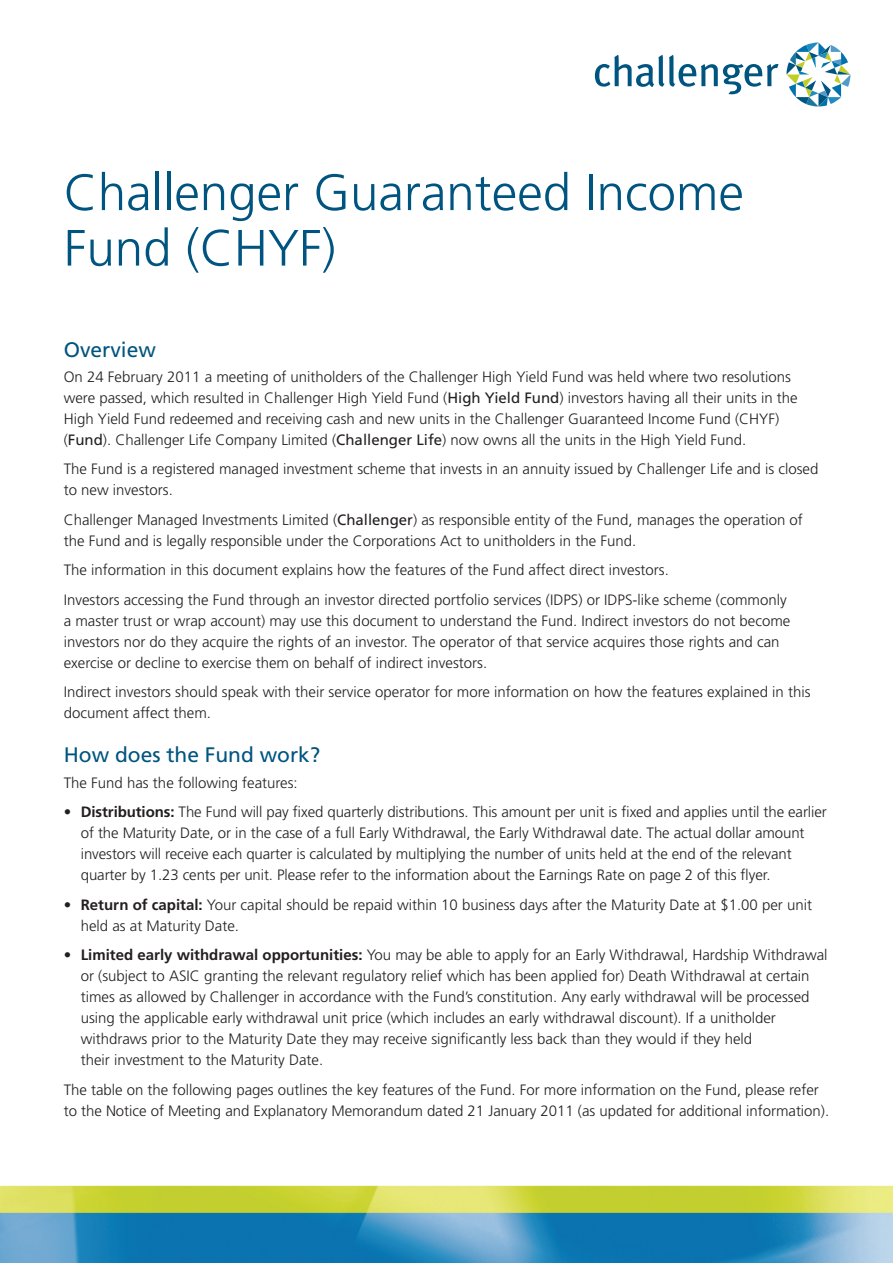
<style>
.page{position:relative;width:893px;height:1263px;background:#fff}
.page>*{position:absolute;margin:0;border:0;box-sizing:border-box;transform-origin:0 0}
.Main_Heading{font:300 51px/55.5px "Frutiger";color:#005480}
.Subhead_-_Level_1{font:21px "Frutiger";color:#005480}
.Body_Text{font:300 15px/21px "Frutiger";color:#231f20}
.Body_Text_with_Bulle{font:300 15px/21px "Frutiger";color:#231f20}
.s1{font-weight:400}
.s2{font-weight:700}
</style>
<div class="page">
<svg style="left:595px;top:55px;width:183px;height:39px"></svg>
<svg style="left:786px;top:43px;width:64px;height:63px"></svg>
<img style="left:0;top:1185px;width:893px;height:78px">
<p class="Main_Heading" style="left:64px;top:165px;width:682px">Challenger Guaranteed Income<br>Fund (CHYF)</p>
<p class="Subhead_-_Level_1" style="left:64px;top:337px;width:94px">Overview</p>
<p class="Body_Text" style="left:64px;top:366px;width:735px">On 24 February 2011 a meeting of unitholders of the Challenger High Yield Fund was held where two resolutions were passed, which resulted in Challenger High Yield Fund (<span class="s1">High Yield Fund</span>) investors having all their units in the High Yield Fund redeemed and receiving cash and new units in the Challenger Guaranteed Income Fund (CHYF) (<span class="s1">Fund</span>). Challenger Life Company Limited (<span class="s1">Challenger Life</span>) now owns all the units in the High Yield Fund.</p>
<p class="Body_Text" style="left:64px;top:459px;width:756px">The Fund is a registered managed investment scheme that invests in an annuity issued by Challenger Life and is closed to new investors.</p>
<p class="Body_Text" style="left:64px;top:509px;width:741px">Challenger Managed Investments Limited (<span class="s1">Challenger</span>) as responsible entity of the Fund, manages the operation of the Fund and is legally responsible under the Corporations Act to unitholders in the Fund.</p>
<p class="Body_Text" style="left:64px;top:560px;width:607px">The information in this document explains how the features of the Fund affect direct investors.</p>
<p class="Body_Text" style="left:64px;top:589px;width:728px">Investors accessing the Fund through an investor directed portfolio services (IDPS) or IDPS-like scheme (commonly a master trust or wrap account) may use this document to understand the Fund. Indirect investors do not become investors nor do they acquire the rights of an investor. The operator of that service acquires those rights and can exercise or decline to exercise them on behalf of indirect investors.</p>
<p class="Body_Text" style="left:64px;top:682px;width:748px">Indirect investors should speak with their service operator for more information on how the features explained in this document affect them.</p>
<p class="Subhead_-_Level_1" style="left:64px;top:743px;width:258px">How does the Fund work?</p>
<p class="Body_Text" style="left:64px;top:772px;width:235px">The Fund has the following features:</p>
<p class="Body_Text_with_Bulle" style="left:81px;top:801px;width:747px;text-indent:-17px"><span class="s2">• Distributions:</span> The Fund will pay fixed quarterly distributions. This amount per unit is fixed and applies until the earlier of the Maturity Date, or in the case of a full Early Withdrawal, the Early Withdrawal date. The actual dollar amount investors will receive each quarter is calculated by multiplying the number of units held at the end of the relevant quarter by 1.23 cents per unit. Please refer to the information about the Earnings Rate on page 2 of this flyer.</p>
<p class="Body_Text_with_Bulle" style="left:81px;top:894px;width:733px;text-indent:-17px"><span class="s2">• Return of capital:</span> Your capital should be repaid within 10 business days after the Maturity Date at $1.00 per unit held as at Maturity Date.</p>
<p class="Body_Text_with_Bulle" style="left:81px;top:944px;width:748px;text-indent:-17px"><span class="s2">• Limited early withdrawal opportunities:</span> You may be able to apply for an Early Withdrawal, Hardship Withdrawal or (subject to ASIC granting the relevant regulatory relief which has been applied for) Death Withdrawal at certain times as allowed by Challenger in accordance with the Fund’s constitution. Any early withdrawal will be processed using the applicable early withdrawal unit price (which includes an early withdrawal discount). If a unitholder withdraws prior to the Maturity Date they may receive significantly less back than they would if they held<br>their investment to the Maturity Date.</p>
<p class="Body_Text" style="left:64px;top:1079px;width:767px">The table on the following pages outlines the key features of the Fund. For more information on the Fund, please refer to the Notice of Meeting and Explanatory Memorandum dated 21 January 2011 (as updated for additional information).</p>
</div>
